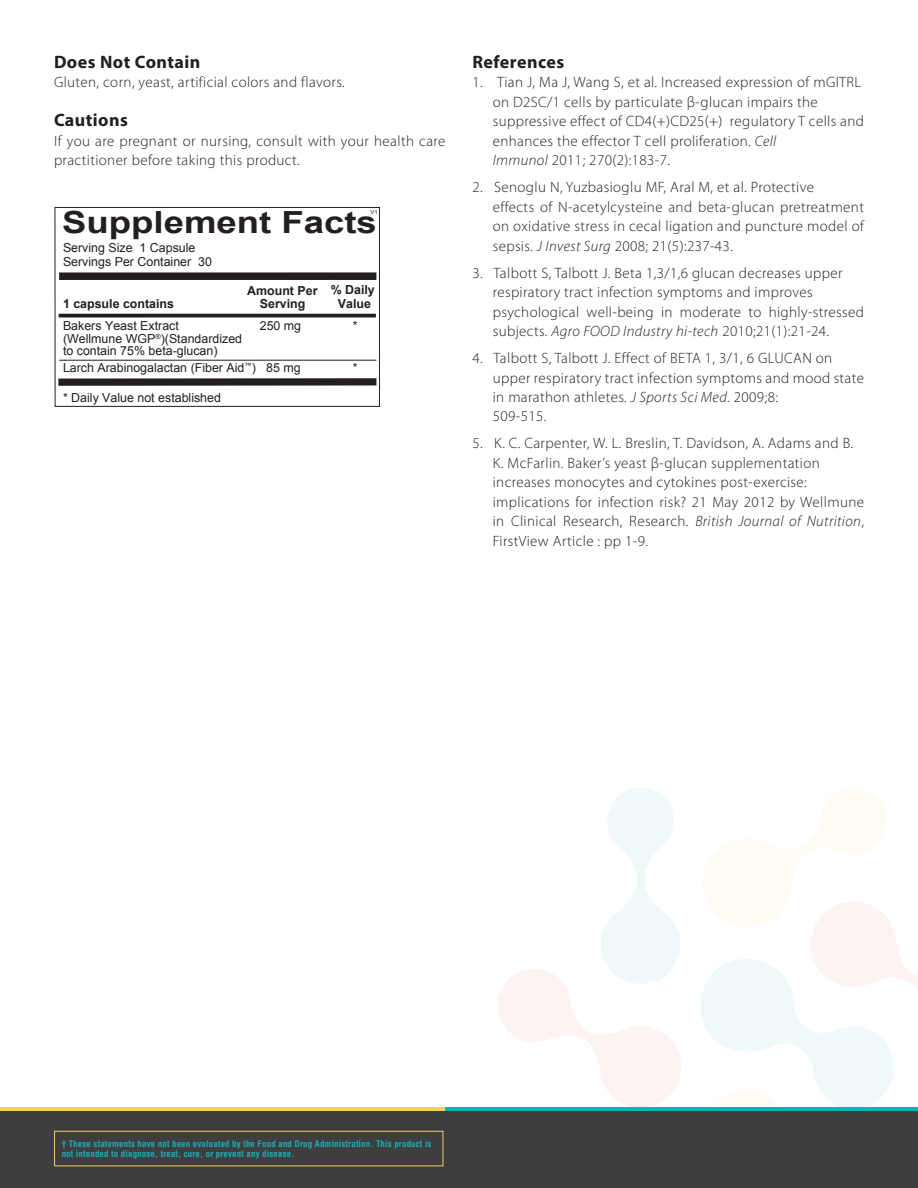
<style>
.page{position:relative;width:918px;height:1188px;background:#fff}
.page>*{position:absolute;margin:0;border:0;box-sizing:border-box;transform-origin:0 0}
.t1{font:700 30.45px "Arial";color:#231f20;scale:1.2 1}
.t2{font:700 18px "Myriad Pro";letter-spacing:.025em;color:#231f20}
.t3{font:300 15px/19.5px "Myriad Pro";letter-spacing:.025em;color:#231f20}
.t4{font:12.45px/12.5px "Arial";color:#231f20}
.t5{font:700 12.45px/13.4px "Arial";color:#231f20;text-align:center}
.t6{font:700 condensed 8.85px/10.6px "Helvetica";letter-spacing:.02em;color:#18afb6}
.t7{font:5.55px "Arial";color:#231f20;scale:1.07 1}
.s1{font-style:italic}
</style>
<div class="page">
<svg style="left:499px;top:788px;width:419px;height:319px"></svg>
<div style="left:0;top:1107px;width:918px;height:81px;background:#17afb7"></div>
<div style="left:0;top:1107px;width:445px;height:81px;background:#f5cf65"></div>
<div style="left:0;top:1111px;width:918px;height:77px;background:#3e3e3f"></div>
<div style="left:54px;top:1131px;width:389px;height:35px;border:1px solid #f5cf66"></div>
<div style="left:55px;top:207px;width:325px;height:200px;border:1px solid #231f20"></div>
<div style="left:59px;top:272px;width:317px;height:8px;background:#231f20"></div>
<hr style="left:59px;top:314px;width:317px;height:3px;background:#231f20">
<div style="left:58px;top:378px;width:318px;height:8px;background:#231f20"></div>
<hr style="left:59px;top:360px;width:317px;height:1px;background:#231f20">
<p class="t2" style="left:54px;top:50px;width:148px">Does Not Contain</p>
<p class="t3" style="left:54px;top:72px;width:292px">Gluten, corn, yeast, artificial colors and flavors.</p>
<p class="t2" style="left:54px;top:108px;width:75px">Cautions</p>
<p class="t3" style="left:54px;top:131px;width:393px">If you are pregnant or nursing, consult with your health care practitioner before taking this product.</p>
<p class="t7" style="left:370px;top:209px;width:8px">V1</p>
<h1 class="t1" style="left:62px;top:202px;width:264px">Supplement Facts</h1>
<p class="t4" style="left:63px;top:241px;width:134px">Serving Size 1 Capsule</p>
<p class="t4" style="left:63px;top:256px;width:151px">Servings Per Container 30</p>
<p class="t5" style="left:247px;top:284px;width:72px">Amount Per</p>
<p class="t5" style="left:63px;top:297px;width:113px">1 capsule contains</p>
<p class="t5" style="left:260px;top:297px;width:47px">Serving</p>
<p class="t4" style="left:63px;top:320px;width:181px">Bakers Yeast Extract<br>(Wellmune WGP<sup>®</sup>)(Standardized to contain 75% beta-glucan)</p>
<p class="t4" style="left:63px;top:362px;width:194px">Larch Arabinogalactan (Fiber Aid<sup>™</sup>)</p>
<p class="t4" style="left:63px;top:391px;width:160px">* Daily Value not established</p>
<p class="t4" style="left:260px;top:320px;width:43px">250 mg</p>
<p class="t4" style="left:266px;top:362px;width:36px">85 mg</p>
<p class="t5" style="left:331px;top:284px;width:46px">% Daily<br>Value</p>
<p class="t4" style="left:353px;top:320px;width:6px">*</p>
<p class="t4" style="left:353px;top:362px;width:6px">*</p>
<p class="t2" style="left:472px;top:50px;width:93px">References</p>
<p class="t3" style="left:493px;top:72px;width:373px;text-indent:-20px">1. Tian J, Ma J, Wang S, et al. Increased expression of mGITRL on D2SC/1 cells by particulate β-glucan impairs the suppressive effect of CD4(+)CD25(+) regulatory T cells and enhances the effector T cell proliferation. <span class="s1">Cell<br>Immunol</span> 2011; 270(2):183-7.</p>
<p class="t3" style="left:493px;top:177px;width:373px;text-indent:-20px">2. Senoglu N, Yuzbasioglu MF, Aral M, et al. Protective<br>effects of N-acetylcysteine and beta-glucan pretreatment on oxidative stress in cecal ligation and puncture model of sepsis. <span class="s1">J Invest Surg</span> 2008; 21(5):237-43.</p>
<p class="t3" style="left:493px;top:263px;width:373px;text-indent:-20px">3. Talbott S, Talbott J. Beta 1,3/1,6 glucan decreases upper respiratory tract infection symptoms and improves psychological well-being in moderate to highly-stressed subjects. <span class="s1">Agro FOOD Industry hi-tech</span> 2010;21(1):21-24.</p>
<p class="t3" style="left:493px;top:348px;width:373px;text-indent:-20px">4. Talbott S, Talbott J. Effect of BETA 1, 3/1, 6 GLUCAN on upper respiratory tract infection symptoms and mood state in marathon athletes. <span class="s1">J Sports Sci Med</span>. 2009;8:<br>509-515.</p>
<p class="t3" style="left:493px;top:434px;width:373px;text-indent:-20px">5. K. C. Carpenter, W. L. Breslin, T. Davidson, A. Adams and B.<br>K. McFarlin. Baker’s yeast β-glucan supplementation increases monocytes and cytokines post-exercise: implications for infection risk? 21 May 2012 by Wellmune in Clinical Research, Research. <span class="s1">British Journal of Nutrition</span>, FirstView Article : pp 1-9.</p>
<p class="t6" style="left:62px;top:1138px;width:371px">† These statements have not been evaluated by the Food and Drug Administration. This product is not intended to diagnose, treat, cure, or prevent any disease.</p>
</div>
